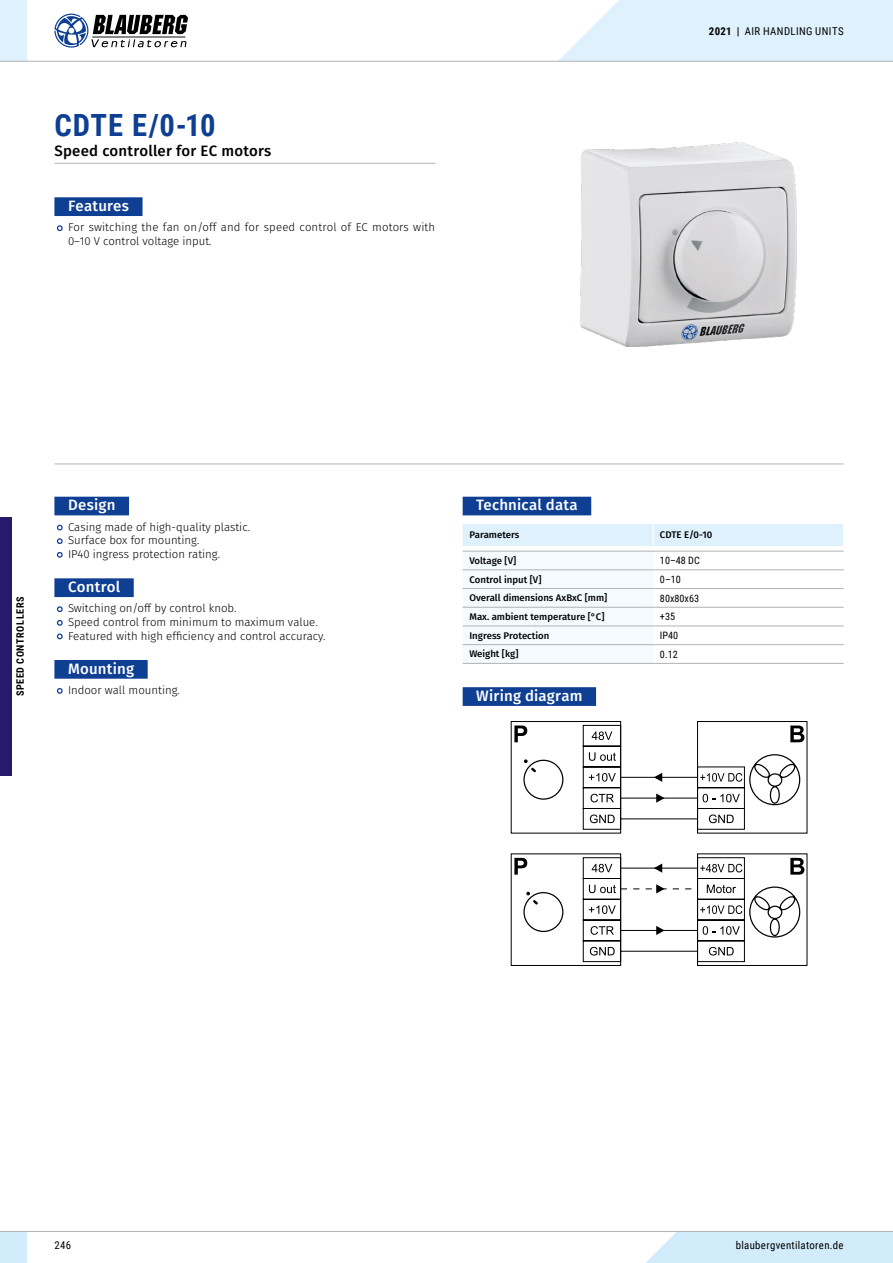
<style>
.page{position:relative;width:893px;height:1263px;background:#fff}
.page>*{position:absolute;margin:0;border:0;box-sizing:border-box;transform-origin:0 0}
.t1{font:700 30.6px "Roboto Condensed";letter-spacing:.025em;color:#0f3f93}
.t2{font:500 15px "Fira Sans";letter-spacing:.015em;color:#fff}
.t3{font:500 15px "Fira Sans";letter-spacing:.015em;color:#000}
.t4{font:300 11.4px/13.6px "Fira Sans";color:#000}
.t5{font:10.8px "Roboto Condensed";letter-spacing:.035em;color:#000}
.t6{font:10.2px "Roboto Condensed";color:#000}
.t7{font:700 10.2px "Roboto Condensed";letter-spacing:.055em;color:#000}
.t8{font:500 9.6px "Fira Sans";color:#000}
.s1{font-weight:700}
</style>
<div class="page">
<hr style="left:54px;top:163px;width:381px;height:1px;background:#b1b2b3">
<div style="left:54px;top:197px;width:89px;height:19px;background:#0f3f93"></div>
<svg style="left:56px;top:225px;width:7px;height:7px"></svg>
<hr style="left:54px;top:463px;width:790px;height:1px;background:#b1b2b3">
<div style="left:54px;top:497px;width:75px;height:18px;background:#0f3f93"></div>
<div style="left:54px;top:578px;width:80px;height:19px;background:#0f3f93"></div>
<div style="left:54px;top:660px;width:94px;height:19px;background:#0f3f93"></div>
<svg style="left:56px;top:524px;width:7px;height:7px"></svg>
<svg style="left:56px;top:538px;width:7px;height:6px"></svg>
<svg style="left:56px;top:551px;width:7px;height:7px"></svg>
<svg style="left:56px;top:606px;width:7px;height:7px"></svg>
<svg style="left:56px;top:620px;width:7px;height:6px"></svg>
<svg style="left:56px;top:633px;width:7px;height:7px"></svg>
<svg style="left:56px;top:688px;width:7px;height:6px"></svg>
<div style="left:463px;top:497px;width:128px;height:18px;background:#0f3f93"></div>
<hr style="left:653px;top:663px;width:191px;height:1px;background:#b1b2b3">
<svg style="left:463px;top:524px;width:381px;height:139px"></svg>
<hr style="left:463px;top:551px;width:190px;height:1px;background:#b1b2b3">
<hr style="left:463px;top:663px;width:190px;height:1px;background:#b1b2b3">
<div style="left:463px;top:687px;width:133px;height:19px;background:#0f3f93"></div>
<svg style="left:511px;top:721px;width:296px;height:245px"></svg>
<img style="left:580px;top:142px;width:216px;height:205px">
<div style="left:646px;top:1232px;width:247px;height:31px;background:#d3ecfc"></div>
<div style="left:0;top:1231px;width:27px;height:32px;background:#d3ecfc"></div>
<hr style="left:0;top:1231px;width:893px;height:1px;background:#b1b2b3">
<div style="left:0;top:0;width:27px;height:61px;background:#def1fd"></div>
<svg style="left:54px;top:14px;width:134px;height:34px"></svg>
<hr style="left:0;top:61px;width:893px;height:1px;background:#b1b2b3">
<svg style="left:558px;top:0;width:335px;height:62px;background:#e0f1fb"></svg>
<div style="left:0;top:517px;width:12px;height:259px;background:#261b6b"></div>
<h1 class="t1" style="left:54px;top:104px;width:163px">CDTE E/0-10</h1>
<h2 class="t3" style="left:54px;top:141px;width:218px">Speed controller for EC motors</h2>
<h2 class="t2" style="left:68px;top:195px;width:63px">Features</h2>
<p class="t4" style="left:68px;top:221px;width:369px">For switching the fan on/off and for speed control of EC motors with<br>0–10 V control voltage input.</p>
<p class="t5" style="left:709px;top:23px;width:136px"><span class="s1">2021 |</span> AIR HANDLING UNITS</p>
<p class="t7" style="left:13px;top:696px;width:101px;rotate:-90deg">SPEED CONTROLLERS</p>
<h2 class="t2" style="left:68px;top:494px;width:49px">Design</h2>
<p class="t4" style="left:68px;top:521px;width:184px">Casing made of high-quality plastic.<br>Surface box for mounting.<br>IP40 ingress protection rating.</p>
<h2 class="t2" style="left:68px;top:576px;width:54px">Control</h2>
<p class="t4" style="left:68px;top:602px;width:259px">Switching on/off by control knob.<br>Speed control from minimum to maximum value.<br>Featured with high efficiency and control accuracy.</p>
<h2 class="t2" style="left:68px;top:658px;width:68px">Mounting</h2>
<p class="t4" style="left:68px;top:684px;width:113px">Indoor wall mounting.</p>
<h2 class="t2" style="left:476px;top:494px;width:103px">Technical data</h2>
<p class="t8" style="left:469px;top:528px;width:51px">Parameters</p>
<p class="t8" style="left:660px;top:528px;width:54px">CDTE E/0-10</p>
<p class="t8" style="left:469px;top:554px;width:48px">Voltage [V]</p>
<p class="t6" style="left:660px;top:553px;width:41px">10–48 DC</p>
<p class="t8" style="left:469px;top:572px;width:74px">Control input [V]</p>
<p class="t6" style="left:660px;top:572px;width:22px">0–10</p>
<p class="t8" style="left:469px;top:591px;width:139px">Overall dimensions AxBxC [mm]</p>
<p class="t6" style="left:660px;top:591px;width:41px">80x80x63</p>
<p class="t8" style="left:469px;top:610px;width:136px">Max. ambient temperature [°C]</p>
<p class="t6" style="left:660px;top:610px;width:17px">+35</p>
<p class="t8" style="left:469px;top:628px;width:81px">Ingress Protection</p>
<p class="t6" style="left:660px;top:628px;width:20px">IP40</p>
<p class="t8" style="left:469px;top:647px;width:50px">Weight [kg]</p>
<p class="t6" style="left:660px;top:647px;width:19px">0.12</p>
<h2 class="t2" style="left:476px;top:685px;width:108px">Wiring diagram</h2>
<p class="t5" style="left:54px;top:1238px;width:18px">246</p>
<p class="t5" style="left:736px;top:1238px;width:109px">blaubergventilatoren.de</p>
</div>
